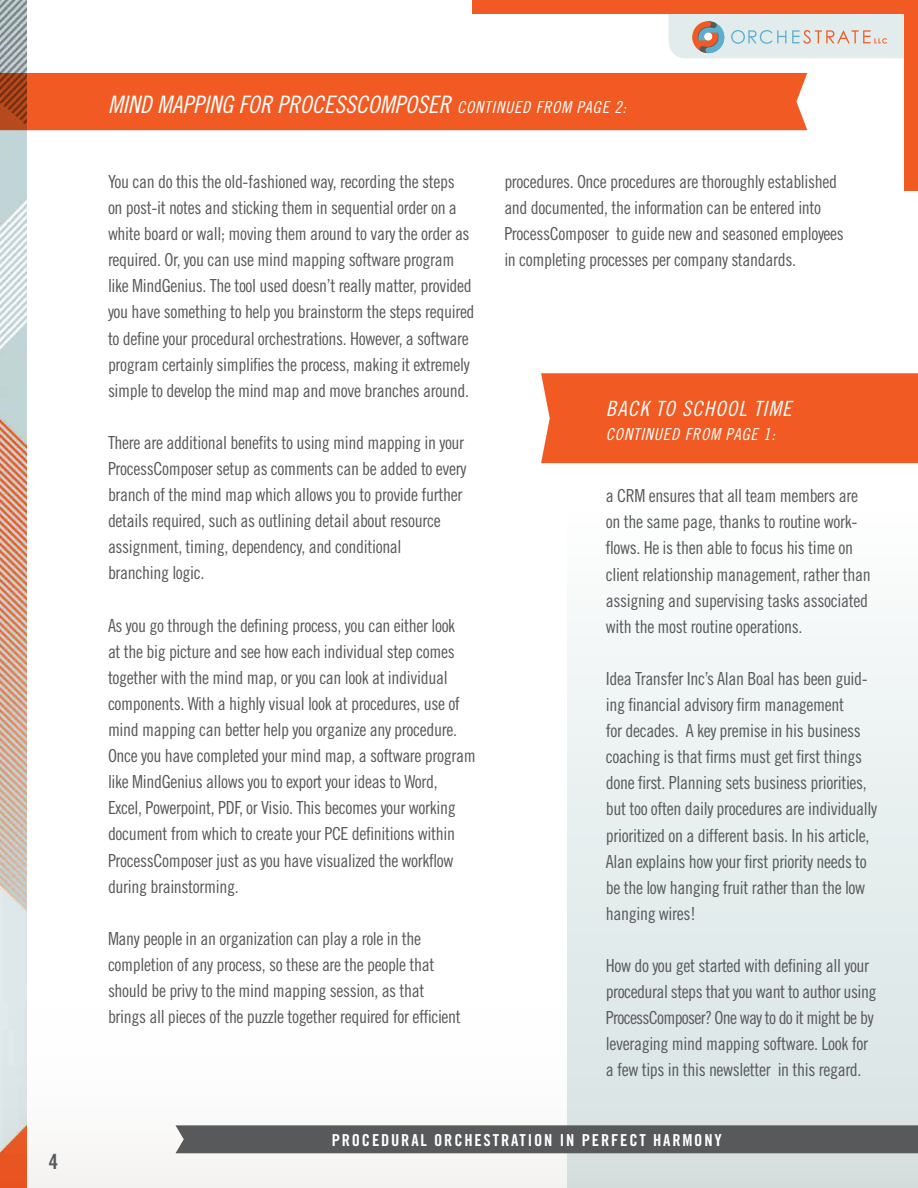
<style>
.page{position:relative;width:918px;height:1188px;background:#fff}
.page>*{position:absolute;margin:0;border:0;box-sizing:border-box;transform-origin:0 0}
.t1{font:24px "Trade Gothic Cond Eighteen Obl";color:#fff}
.t2{font:21px "Trade Gothic Cond Eighteen Obl";letter-spacing:.05em;color:#fff}
.t3{font:21px "Trade Gothic Bold Cond Twenty";color:#58595b}
.t4{font:18px/26.1px "Trade Gothic Cond Eighteen";letter-spacing:-.02em;color:#58595b}
.t5{font:16.5px "Trade Gothic Bold Cond Twenty";letter-spacing:.11em;color:#fff}
.t6{font:16.5px "Trade Gothic Cond Eighteen Obl";letter-spacing:.05em;color:#fff}
.s1{font-size:16.5px}
</style>
<div class="page">
<img style="left:0;top:0;width:27px;height:1188px">
<div style="left:567px;top:508px;width:351px;height:680px;background:linear-gradient(to bottom,#fcfdfd,#d5e0e0)"></div>
<div style="left:541px;top:373px;width:377px;height:90px;background:#f15a22"></div>
<div style="left:0;top:73px;width:807px;height:57px;background:#f15a22"></div>
<div style="left:176px;top:1125px;width:742px;height:28px;background:#58595b"></div>
<div style="left:904px;top:0;width:14px;height:190px;background:#f15a22"></div>
<div style="left:472px;top:0;width:446px;height:14px;background:#f15a22"></div>
<svg style="left:669px;top:14px;width:235px;height:44px;background:#dbdfdd"></svg>
<div style="left:879px;top:26px;width:11px;height:10px;background:#e3ecec"></div>
<p class="t3" style="left:49px;top:1149px;width:11px">4</p>
<h1 class="t1" style="left:108px;top:90px;width:520px">MIND MAPPING FOR PROCESSCOMPOSER <span class="s1">CONTINUED FR OM PAGE 2:</span></h1>
<p class="t4" style="left:108px;top:168px;width:368px">You can do this the old-fashioned way, recording the steps<br>on post-it notes and sticking them in sequential order on a white board or wall; moving them around to vary the order as required. Or, you can use mind mapping software program like MindGenius. The tool used doesn’t really matter, provided you have something to help you brainstorm the steps required to define your procedural orchestrations. However, a software program certainly simplifies the process, making it extremely simple to develop the mind map and move branches around.</p>
<p class="t4" style="left:108px;top:429px;width:360px">There are additional benefits to using mind mapping in your ProcessComposer setup as comments can be added to every branch of the mind map which allows you to provide further details required, such as outlining detail about resource assignment, timing, dependency, and conditional branching logic.</p>
<p class="t4" style="left:108px;top:612px;width:369px">As you go through the defining process, you can either look<br>at the big picture and see how each individual step comes together with the mind map, or you can look at individual components. With a highly visual look at procedures, use of mind mapping can better help you organize any procedure.<br>Once you have completed your mind map, a software program like MindGenius allows you to export your ideas to Word, Excel, Powerpoint, PDF, or Visio. This becomes your working document from which to create your PCE definitions within ProcessComposer just as you have visualized the workflow during brainstorming.</p>
<p class="t4" style="left:108px;top:925px;width:354px">Many people in an organization can play a role in the completion of any process, so these are the people that should be privy to the mind mapping session, as that brings all pieces of the puzzle together required for efficient</p>
<p class="t4" style="left:504px;top:168px;width:341px">procedures. Once procedures are thoroughly established and documented, the information can be entered into ProcessComposer to guide new and seasoned employees in completing processes per company standards.</p>
<p class="t2" style="left:606px;top:396px;width:187px">BACK TO SCHOOL TIME</p>
<p class="t6" style="left:606px;top:424px;width:171px">CONTINUED FROM PAGE 1:</p>
<p class="t4" style="left:606px;top:483px;width:266px">a CRM ensures that all team members are on the same page, thanks to routine work&shy;flows. He is then able to focus his time on client relationship management, rather than assigning and supervising tasks associated with the most routine operations.</p>
<p class="t4" style="left:606px;top:665px;width:273px">Idea Transfer Inc’s Alan Boal has been guid&shy;ing financial advisory firm management<br>for decades. A key premise in his business coaching is that firms must get first things done first. Planning sets business priorities, but too often daily procedures are individually prioritized on a different basis. In his article, Alan explains how your first priority needs to be the low hanging fruit rather than the low hanging wires!</p>
<p class="t4" style="left:606px;top:952px;width:272px">How do you get started with defining all your procedural steps that you want to author using ProcessComposer? One way to do it might be by leveraging mind mapping software. Look for a few tips in this newsletter in this regard.</p>
<p class="t5" style="left:332px;top:1130px;width:391px">PROCEDURAL ORCHESTRATION IN PERFECT HARMONY</p>
</div>
